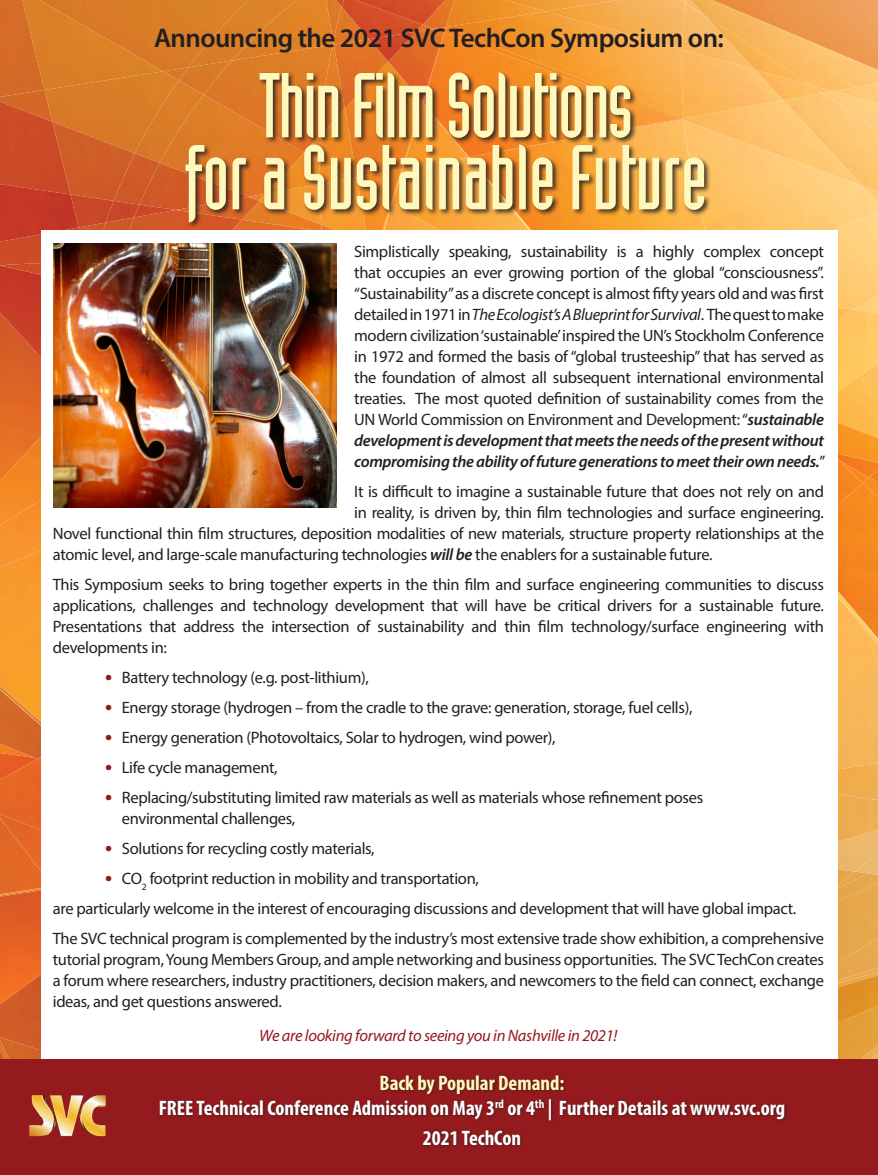
<style>
.page{position:relative;width:878px;height:1175px;background:#fff}
.page>*{position:absolute;margin:0;border:0;box-sizing:border-box;transform-origin:0 0}
.t1{font:90px/72px "Industria Solid";color:#fff8bc;text-align:center}
.t2{font:600 27px "Myriad Pro";letter-spacing:-.02em;color:#231f20}
.t3{font:700 condensed 21px/25.2px "Myriad Pro";color:#fff;text-align:center}
.t4{font:16.5px/21px "Myriad Pro";letter-spacing:-.02em;color:#231f20;text-align:justify}
.t5{font:italic 16.5px "Myriad Pro";letter-spacing:-.02em;color:#941a1d}
.s1{font-style:italic}
.s2{font-weight:600;font-style:italic}
.s3{font-weight:700;font-size:21px;color:#941a1d}
.s4{color:#fff8bc}
</style>
<div class="page">
<img style="left:0;top:0;width:45px;height:90px">
<div style="left:39px;top:0;width:149px;height:71px;background:#d97d27"></div>
<div style="left:45px;top:71px;width:118px;height:51px;background:#d97d27"></div>
<img style="left:0;top:90px;width:52px;height:12px">
<img style="left:70px;top:122px;width:65px;height:72px">
<img style="left:0;top:102px;width:70px;height:82px">
<img style="left:89px;top:227px;width:4px;height:3px">
<img style="left:0;top:227px;width:89px;height:85px">
<img style="left:79px;top:194px;width:35px;height:33px">
<img style="left:0;top:184px;width:79px;height:58px">
<img style="left:163px;top:67px;width:16px;height:13px">
<div style="left:188px;top:0;width:44px;height:61px;background:#d98127"></div>
<div style="left:135px;top:80px;width:44px;height:73px;background:#d97d27"></div>
<img style="left:114px;top:153px;width:46px;height:48px">
<img style="left:93px;top:217px;width:24px;height:13px">
<img style="left:106px;top:201px;width:33px;height:21px">
<img style="left:179px;top:61px;width:25px;height:34px">
<img style="left:0;top:312px;width:40px;height:166px">
<img style="left:0;top:263px;width:40px;height:22px">
<div style="left:838px;top:911px;width:40px;height:57px;background:#e5a74c"></div>
<img style="left:838px;top:1002px;width:40px;height:54px">
<img style="left:838px;top:968px;width:40px;height:34px">
<div style="left:0;top:1004px;width:40px;height:55px;background:#cf5c27"></div>
<img style="left:0;top:895px;width:40px;height:109px">
<img style="left:0;top:886px;width:40px;height:9px">
<img style="left:0;top:745px;width:34px;height:8px">
<img style="left:0;top:871px;width:40px;height:15px">
<div style="left:0;top:759px;width:40px;height:112px;background:#e46625"></div>
<img style="left:0;top:753px;width:38px;height:26px">
<img style="left:0;top:1040px;width:30px;height:19px">
<img style="left:0;top:743px;width:40px;height:2px">
<img style="left:855px;top:873px;width:23px;height:38px">
<img style="left:0;top:567px;width:40px;height:176px">
<img style="left:0;top:478px;width:40px;height:89px">
<div style="left:232px;top:0;width:100px;height:45px;background:#dd8327"></div>
<img style="left:326px;top:0;width:10px;height:41px">
<div style="left:160px;top:95px;width:24px;height:68px;background:#da7c27"></div>
<img style="left:139px;top:163px;width:45px;height:47px">
<img style="left:117px;top:210px;width:125px;height:20px">
<img style="left:134px;top:205px;width:42px;height:12px">
<div style="left:204px;top:45px;width:116px;height:26px;background:#dc7e27"></div>
<svg style="left:336px;top:0;width:6px;height:7px"></svg>
<img style="left:358px;top:229px;width:33px;height:1px">
<img style="left:321px;top:229px;width:28px;height:1px">
<img style="left:333px;top:7px;width:9px;height:38px">
<img style="left:320px;top:45px;width:14px;height:26px">
<img style="left:334px;top:39px;width:54px;height:32px">
<img style="left:838px;top:497px;width:40px;height:54px">
<img style="left:838px;top:477px;width:24px;height:64px">
<img style="left:454px;top:0;width:50px;height:11px">
<img style="left:504px;top:0;width:41px;height:11px">
<img style="left:454px;top:11px;width:91px;height:16px">
<img style="left:545px;top:0;width:140px;height:27px">
<img style="left:422px;top:0;width:24px;height:29px">
<img style="left:388px;top:29px;width:56px;height:42px">
<img style="left:342px;top:0;width:80px;height:39px">
<img style="left:355px;top:0;width:90px;height:25px">
<img style="left:369px;top:32px;width:47px;height:30px">
<img style="left:862px;top:482px;width:16px;height:15px">
<img style="left:839px;top:477px;width:30px;height:6px">
<svg style="left:869px;top:477px;width:9px;height:5px"></svg>
<img style="left:838px;top:412px;width:40px;height:40px">
<img style="left:838px;top:452px;width:40px;height:25px">
<img style="left:838px;top:275px;width:40px;height:35px">
<img style="left:684px;top:186px;width:194px;height:89px">
<img style="left:862px;top:192px;width:16px;height:11px">
<img style="left:838px;top:310px;width:40px;height:102px">
<img style="left:838px;top:291px;width:15px;height:69px">
<img style="left:711px;top:118px;width:72px;height:68px">
<img style="left:783px;top:93px;width:95px;height:99px">
<img style="left:682px;top:69px;width:101px;height:49px">
<img style="left:822px;top:91px;width:11px;height:2px">
<img style="left:754px;top:91px;width:68px;height:9px">
<img style="left:833px;top:91px;width:45px;height:13px">
<img style="left:685px;top:0;width:5px;height:3px">
<img style="left:682px;top:3px;width:8px;height:66px">
<img style="left:690px;top:0;width:188px;height:91px">
<img style="left:704px;top:16px;width:106px;height:69px">
<img style="left:709px;top:0;width:169px;height:71px">
<img style="left:867px;top:871px;width:11px;height:2px">
<img style="left:855px;top:871px;width:12px;height:20px">
<img style="left:855px;top:861px;width:23px;height:10px">
<img style="left:838px;top:800px;width:40px;height:61px">
<img style="left:838px;top:861px;width:17px;height:50px">
<img style="left:838px;top:551px;width:40px;height:212px">
<img style="left:838px;top:763px;width:40px;height:37px">
<img style="left:844px;top:604px;width:34px;height:40px">
<img style="left:712px;top:0;width:166px;height:70px">
<svg style="left:434px;top:27px;width:10px;height:5px"></svg>
<img style="left:423px;top:33px;width:21px;height:38px">
<img style="left:444px;top:27px;width:238px;height:44px">
<img style="left:446px;top:0;width:8px;height:27px">
<div style="left:40px;top:230px;width:797px;height:830px;background:#fff"></div>
<div style="left:184px;top:71px;width:527px;height:158px;background:#231f20;opacity:.86"></div>
<div style="left:0;top:1059px;width:878px;height:115px;background:#941a1d"></div>
<div style="left:158px;top:1073px;width:630px;height:75px;background:#231f20;opacity:.7"></div>
<img style="left:54px;top:244px;width:282px;height:263px">
<img style="left:29px;top:1095px;width:26px;height:41px">
<h2 class="t2" style="left:154px;top:21px;width:571px">Announcing the 2021 SVC TechCon Symposium on:</h2>
<h1 class="t1" style="left:184px;top:69px;width:524px">Thin Film Solutions<br>for a Sustainable Future</h1>
<p class="t4" style="left:354px;top:241px;width:472px">Simplistically speaking, sustainability is a highly complex concept that occupies an ever growing portion of the global “consciousness”. “Sustainability” as a discrete concept is almost fifty years old and was first detailed in 1971 in <span class="s1">The Ecologist’s A Blueprint for Survival</span>. The quest to make modern civilization ‘sustainable’ inspired the UN’s Stockholm Conference in 1972 and formed the basis of “global trusteeship” that has served as the foundation of almost all subsequent international environmental treaties. The most quoted definition of sustainability comes from the UN World Commission on Environment and Development: “<span class="s2">sustainable development is development that meets the needs of the present without compromising the ability of future generations to meet their own needs.</span>”</p>
<p class="t4" style="left:354px;top:481px;width:471px">It is difficult to imagine a sustainable future that does not rely on and</p>
<p class="t4" style="left:354px;top:502px;width:471px">in reality, is driven by, thin film technologies and surface engineering.</p>
<p class="t4" style="left:53px;top:523px;width:772px">Novel functional thin film structures, deposition modalities of new materials, structure property relationships at the</p>
<p class="t4" style="left:53px;top:544px;width:661px">atomic level, and large-scale manufacturing technologies <span class="s2">will be</span> the enablers for a sustainable future.</p>
<p class="t4" style="left:53px;top:574px;width:772px">This Symposium seeks to bring together experts in the thin film and surface engineering communities to discuss applications, challenges and technology development that will have be critical drivers for a sustainable future.<br>Presentations that address the intersection of sustainability and thin film technology/surface engineering with developments in:</p>
<p class="t4" style="left:105px;top:667px;width:265px"><span class="s3">•</span> Battery technology (e.g. post-lithium),</p>
<p class="t4" style="left:105px;top:697px;width:588px"><span class="s3">•</span> Energy storage (hydrogen – from the cradle to the grave: generation, storage, fuel cells),</p>
<p class="t4" style="left:105px;top:727px;width:452px"><span class="s3">•</span> Energy generation (Photovoltaics, Solar to hydrogen, wind power),</p>
<p class="t4" style="left:105px;top:757px;width:174px"><span class="s3">•</span> Life cycle management,</p>
<p class="t4" style="left:122px;top:787px;width:583px;text-indent:-16px"><span class="s3">•</span> Replacing/substituting limited raw materials as well as materials whose refinement poses environmental challenges,</p>
<p class="t4" style="left:105px;top:838px;width:271px"><span class="s3">•</span> Solutions for recycling costly materials,</p>
<p class="t4" style="left:53px;top:863px;width:772px;line-height:30px;text-align:left;text-indent:52px"><span class="s3">•</span> CO<sub>2</sub> footprint reduction in mobility and transportation,<br>are particularly welcome in the interest of encouraging discussions and development that will have global impact.<br>The SVC technical program is complemented by the industry’s most extensive trade show exhibition, a comprehensive</p>
<p class="t4" style="left:53px;top:949px;width:772px">tutorial program, Young Members Group, and ample networking and business opportunities. The SVC TechCon creates a forum where researchers, industry practitioners, decision makers, and newcomers to the field can connect, exchange ideas, and get questions answered.</p>
<p class="t5" style="left:259px;top:1025px;width:359px">We are looking forward to seeing you in Nashville in 2021!</p>
<p class="t3" style="left:159px;top:1069px;width:628px"><span class="s4">Back by Popular Demand:<br></span>FREE Technical Conference Admission on May 3<sup>rd</sup> or 4<sup>th</sup> | Further Details at www.svc.org</p>
<p class="t3" style="left:423px;top:1124px;width:100px">2021 TechCon</p>
</div>
